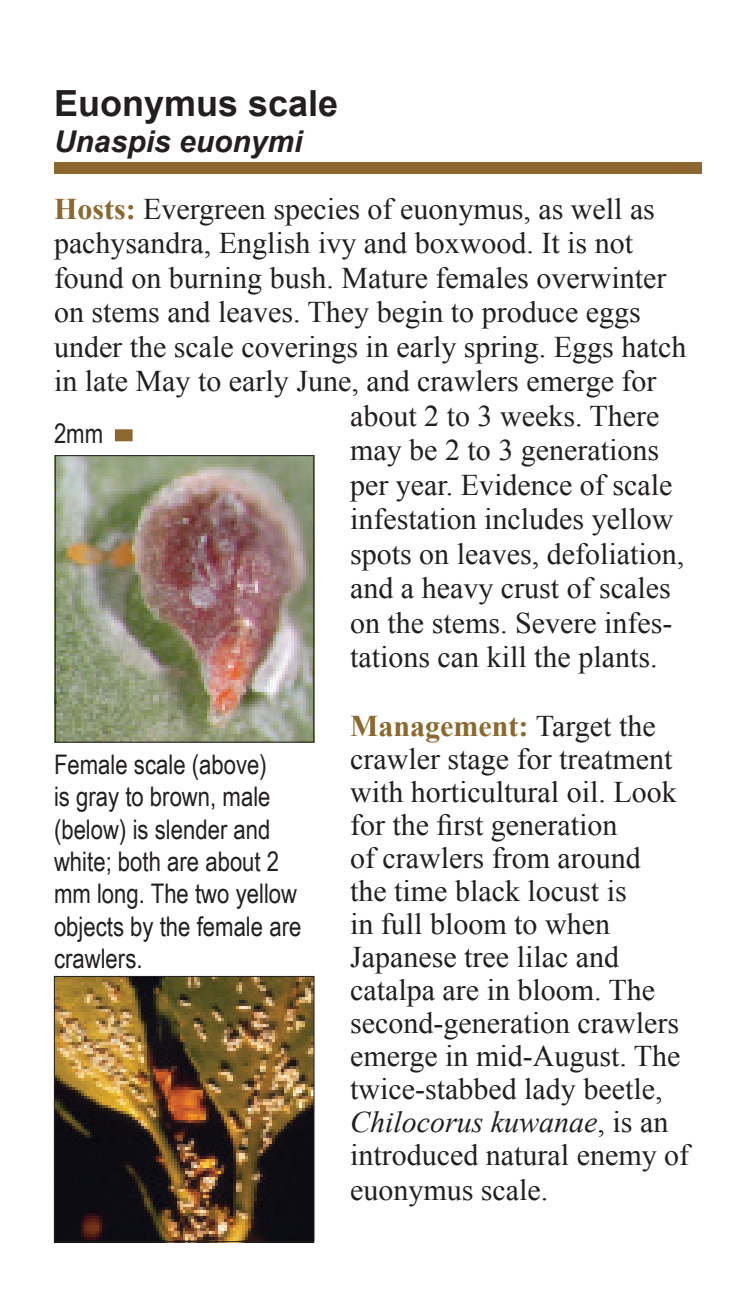
<style>
.page{position:relative;width:756px;height:1296px;background:#fff}
.page>*{position:absolute;margin:0;border:0;box-sizing:border-box;transform-origin:0 0}
.GuideHeader{font:700 36px "Arial";color:#231f20}
.Guide_text{font:30px/33px "Times New Roman";color:#231f20}
.GuideScience{font:italic 700 30px "Arial";color:#231f20}
.Guide_caption{font:27px/32.4px "Arial Narrow";color:#231f20}
.s1{font-weight:700;color:#8c682e}
.s2{font-style:italic}
</style>
<div class="page">
<div style="left:54px;top:162px;width:648px;height:12px;background:#8c682e"></div>
<div style="left:115px;top:429px;width:18px;height:12px;background:#8c682e"></div>
<img style="left:56px;top:978px;width:256px;height:262px">
<img style="left:57px;top:457px;width:255px;height:284px">
<div style="left:55px;top:455px;width:259px;height:288px;border:1px solid #231f20"></div>
<div style="left:54px;top:976px;width:260px;height:266px;border:1px solid #231f20"></div>
<p class="GuideHeader" style="left:54px;top:80px;width:286px">Euonymus scale</p>
<p class="GuideScience" style="left:54px;top:122px;width:250px">Unaspis euonymi</p>
<p class="Guide_text" style="left:54px;top:192px;width:602px"><span class="s1">Hosts:</span> Evergreen species of euonymus, as well as</p>
<p class="Guide_text" style="left:54px;top:226px;width:581px">pachysandra, English ivy and boxwood. It is not</p>
<p class="Guide_text" style="left:54px;top:261px;width:614px">found on burning bush. Mature females overwinter</p>
<p class="Guide_text" style="left:54px;top:295px;width:588px">on stems and leaves. They begin to produce eggs</p>
<p class="Guide_text" style="left:54px;top:330px;width:634px">under the scale coverings in early spring. Eggs hatch</p>
<p class="Guide_text" style="left:54px;top:364px;width:604px">in late May to early June, and crawlers emerge for</p>
<p class="Guide_text" style="left:350px;top:399px;width:311px">about 2 to 3 weeks. There</p>
<p class="Guide_text" style="left:350px;top:433px;width:311px">may be 2 to 3 generations</p>
<p class="Guide_text" style="left:350px;top:468px;width:324px">per year. Evidence of scale</p>
<p class="Guide_text" style="left:350px;top:502px;width:325px">infestation includes yellow</p>
<p class="Guide_text" style="left:350px;top:537px;width:336px">spots on leaves, defoliation,</p>
<p class="Guide_text" style="left:350px;top:571px;width:322px">and a heavy crust of scales</p>
<p class="Guide_text" style="left:350px;top:606px;width:324px">on the stems. Severe infes-</p>
<p class="Guide_text" style="left:350px;top:640px;width:309px">tations can kill the plants.</p>
<p class="Guide_caption" style="left:54px;top:416px;width:51px">2mm</p>
<p class="Guide_caption" style="left:54px;top:747px;width:249px">Female scale (above)<br>is gray to brown, male (below) is slender and white; both are about 2 mm long. The two yellow objects by the female are crawlers.</p>
<p class="Guide_text" style="left:350px;top:709px;width:341px"><span class="s1">Management:</span> Target the crawler stage for treatment with horticultural oil. Look for the first generation<br>of crawlers from around<br>the time black locust is<br>in full bloom to when<br>Japanese tree lilac and catalpa are in bloom. The second-generation crawlers emerge in mid-August. The twice-stabbed lady beetle,<br><span class="s2">Chilocorus kuwanae</span>, is an introduced natural enemy of euonymus scale.</p>
</div>
